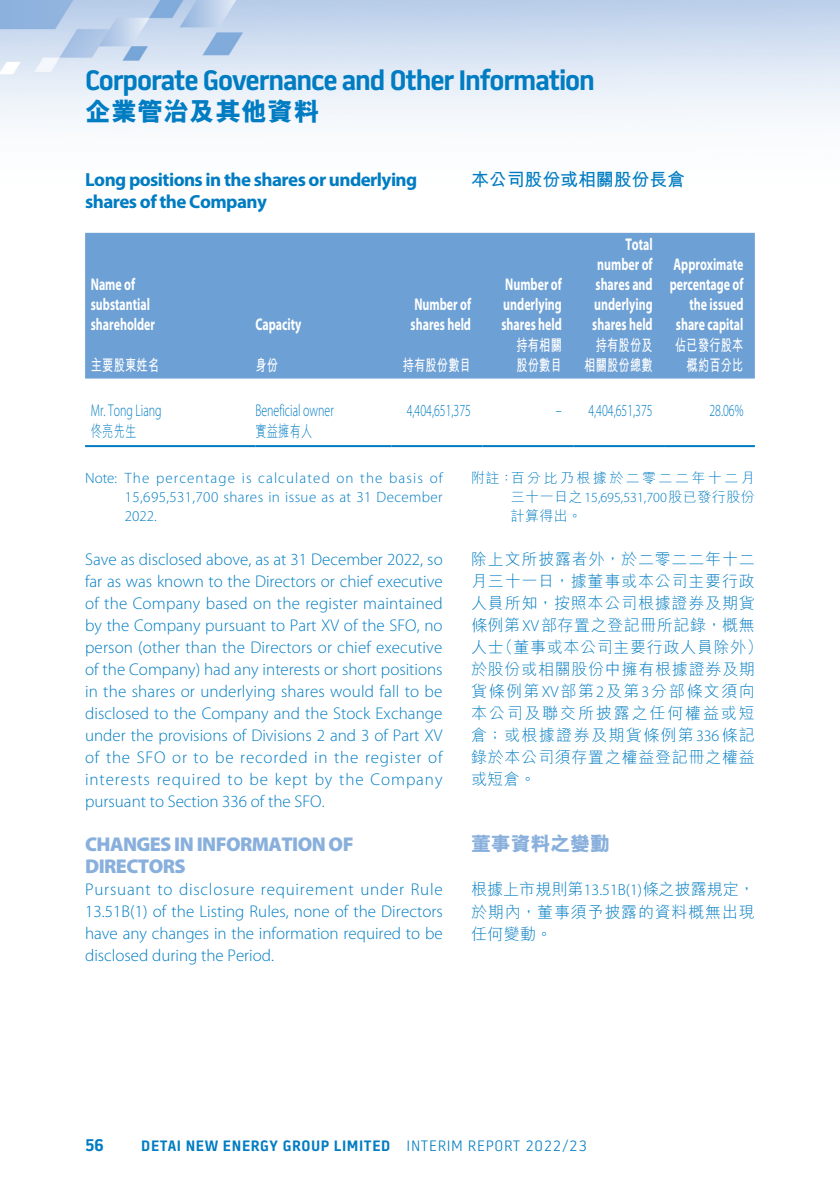
<style>
.page{position:relative;width:840px;height:1191px;background:#fff}
.page>*{position:absolute;margin:0;border:0;box-sizing:border-box;transform-origin:0 0}
.t1{font:700 28px "Battersea";letter-spacing:-.04em;color:#007cc2}
.t2{font:800 26px "M Hei HK";color:#007cc2}
._01_H1_E{font:900 20px/22px "Myriad Pro";letter-spacing:-.03em;color:#89b0dc}
._001_H1_C{font:800 20px "M Hei HK";letter-spacing:-.01em;color:#89b0dc}
._02_H2_E{font:700 19px/22px "Myriad Pro";letter-spacing:-.03em;color:#007cc2}
._002_H2_C{font:700 18px "M Hei HK";letter-spacing:-.01em;color:#007cc2}
._00_txt_E{font:300 17px/22px "Myriad Pro";color:#007cc2;text-align:justify}
._00_txt_E-2{font:700 17px "Myriad Pro";color:#fff;scale:.7 1}
._00_txt_E-3{font:300 17px "Myriad Pro";color:#007cc2;scale:.7 1}
.t3{font:700 17px "Battersea";color:#007cc2}
._000_txt_C{font:300 16px/22px "M Hei HK";letter-spacing:.05em;color:#007cc2}
._00_txt_E-4{font:700 16px "M Hei HK";letter-spacing:.02em;color:#fff;scale:.7 1}
._00_txt_E-5{font:300 16px "M Hei HK";letter-spacing:.02em;color:#007cc2;scale:.7 1}
._06_Notes_E{font:300 15px/19px "Myriad Pro";letter-spacing:.025em;color:#007cc2;text-align:justify}
.t4{font:700 15px "Battersea";letter-spacing:.04em;color:#007cc2}
._006_Notes_C{font:300 14px/19px "M Hei HK";letter-spacing:.17em;color:#007cc2;text-align:justify}
.s1{font-family:"Myriad Pro"}
.s2{font-weight:300}
</style>
<div class="page">
<img style="left:0;top:0;width:839px;height:448px">
<div style="left:85px;top:233px;width:669px;height:145px;background:#6da0d5"></div>
<hr style="left:85px;top:445px;width:170px;height:2px;background:#007cc2">
<hr style="left:255px;top:445px;width:136px;height:2px;background:#007cc2">
<hr style="left:391px;top:445px;width:91px;height:2px;background:#007cc2">
<hr style="left:482px;top:445px;width:91px;height:2px;background:#007cc2">
<hr style="left:573px;top:445px;width:90px;height:2px;background:#007cc2">
<hr style="left:663px;top:445px;width:91px;height:2px;background:#007cc2">
<p class="t1" style="left:85px;top:63px;width:511px">Corporate Governance and Other Information</p>
<p class="t2" style="left:85px;top:98px;width:235px">企業管治及其他資料</p>
<p class="_02_H2_E" style="left:85px;top:169px;width:333px">Long positions in the shares or underlying shares of the Company</p>
<p class="_002_H2_C" style="left:471px;top:166px;width:216px">本公司股份或相關股份長倉</p>
<p class="_00_txt_E-2" style="left:91px;top:275px;width:65px">Name of</p>
<p class="_00_txt_E-2" style="left:91px;top:295px;width:86px">substantial</p>
<p class="_00_txt_E-2" style="left:91px;top:315px;width:93px">shareholder</p>
<p class="_00_txt_E-2" style="left:255px;top:315px;width:67px">Capacity</p>
<p class="_00_txt_E-2" style="left:414px;top:295px;width:82px">Number of</p>
<p class="_00_txt_E-2" style="left:410px;top:315px;width:88px">shares held</p>
<p class="_00_txt_E-4" style="left:91px;top:353px;width:99px">主要股東姓名</p>
<p class="_00_txt_E-4" style="left:255px;top:353px;width:34px">身份</p>
<p class="_00_txt_E-4" style="left:402px;top:353px;width:99px">持有股份數目</p>
<p class="_00_txt_E-2" style="left:505px;top:275px;width:82px">Number of</p>
<p class="_00_txt_E-2" style="left:503px;top:295px;width:85px">underlying</p>
<p class="_00_txt_E-2" style="left:501px;top:315px;width:88px">shares held</p>
<p class="_00_txt_E-4" style="left:516px;top:333px;width:66px">持有相關</p>
<p class="_00_txt_E-4" style="left:516px;top:353px;width:66px">股份數目</p>
<p class="_00_txt_E-2" style="left:625px;top:235px;width:41px">Total</p>
<p class="_00_txt_E-2" style="left:597px;top:255px;width:81px">number of</p>
<p class="_00_txt_E-2" style="left:595px;top:275px;width:83px">shares and</p>
<p class="_00_txt_E-2" style="left:593px;top:295px;width:85px">underlying</p>
<p class="_00_txt_E-2" style="left:592px;top:315px;width:88px">shares held</p>
<p class="_00_txt_E-4" style="left:595px;top:333px;width:83px">持有股份及</p>
<p class="_00_txt_E-4" style="left:584px;top:353px;width:99px">相關股份總數</p>
<p class="_00_txt_E-2" style="left:673px;top:255px;width:102px">Approximate</p>
<p class="_00_txt_E-2" style="left:669px;top:275px;width:107px">percentage of</p>
<p class="_00_txt_E-2" style="left:689px;top:295px;width:79px">the issued</p>
<p class="_00_txt_E-2" style="left:675px;top:315px;width:98px">share capital</p>
<p class="_00_txt_E-4" style="left:674px;top:333px;width:99px">佔已發行股本</p>
<p class="_00_txt_E-4" style="left:686px;top:353px;width:83px">概約百分比</p>
<p class="_00_txt_E-3" style="left:91px;top:400px;width:103px">Mr. Tong Liang</p>
<p class="_00_txt_E-3" style="left:255px;top:400px;width:114px">Beneficial owner</p>
<p class="_00_txt_E-3" style="left:406px;top:400px;width:93px">4,404,651,375</p>
<p class="_00_txt_E-3" style="left:555px;top:400px;width:10px">–</p>
<p class="_00_txt_E-3" style="left:588px;top:400px;width:93px">4,404,651,375</p>
<p class="_00_txt_E-3" style="left:709px;top:400px;width:50px">28.06%</p>
<p class="_00_txt_E-5" style="left:91px;top:422px;width:66px">佟亮先生</p>
<p class="_00_txt_E-5" style="left:255px;top:422px;width:83px">實益擁有人</p>
<p class="_06_Notes_E" style="left:125px;top:468px;width:319px;text-indent:-40px">Note: The percentage is calculated on the basis of 15,695,531,700 shares in issue as at 31 December 2022.</p>
<p class="_00_txt_E" style="left:85px;top:548px;width:359px">Save as disclosed above, as at 31 December 2022, so far as was known to the Directors or chief executive of the Company based on the register maintained by the Company pursuant to Part XV of the SFO, no person (other than the Directors or chief executive of the Company) had any interests or short positions in the shares or underlying shares would fall to be disclosed to the Company and the Stock Exchange under the provisions of Divisions 2 and 3 of Part XV of the SFO or to be recorded in the register of interests required to be kept by the Company pursuant to Section 336 of the SFO.</p>
<p class="_01_H1_E" style="left:85px;top:832px;width:270px">CHANGES IN INFORMATION OF<br>DIRECTORS</p>
<p class="_00_txt_E" style="left:85px;top:878px;width:359px">Pursuant to disclosure requirement under Rule 13.51B(1) of the Listing Rules, none of the Directors have any changes in the information required to be disclosed during the Period.</p>
<p class="_006_Notes_C" style="left:510px;top:468px;width:245px;text-indent:-40px">附註：百分比乃根據於二零二二年十二月三十一日之<span class="s1">15,695,531,700</span>股已發行股份計算得出。</p>
<p class="_000_txt_C" style="left:471px;top:548px;width:293px">除上文所披露者外，於二零二二年十二月三十一日，據董事或本公司主要行政人員所知，按照本公司根據證券及期貨條例第<span class="s1">XV</span>部存置之登記冊所記錄，概無人士（董事或本公司主要行政人員除外）於股份或相關股份中擁有根據證券及期貨條例第<span class="s1">XV</span>部第<span class="s1">2</span>及第<span class="s1">3</span>分部條文須向本公司及聯交所披露之任何權益或短倉；或根據證券及期貨條例第<span class="s1">336</span>條記錄於本公司須存置之權益登記冊之權益或短倉。</p>
<p class="_001_H1_C" style="left:471px;top:834px;width:140px">董事資料之變動</p>
<p class="_000_txt_C" style="left:471px;top:878px;width:285px;text-align:justify">根據上市規則第<span class="s1">13.51B(1)</span>條之披露規定，於期內，董事須予披露的資料概無出現任何變動。</p>
<p class="t3" style="left:85px;top:1135px;width:20px">56</p>
<p class="t4" style="left:141px;top:1136px;width:447px">DETAI NEW ENERGY GROUP LIMITED <span class="s2">INTERIM REPORT 2022/23</span></p>
</div>
